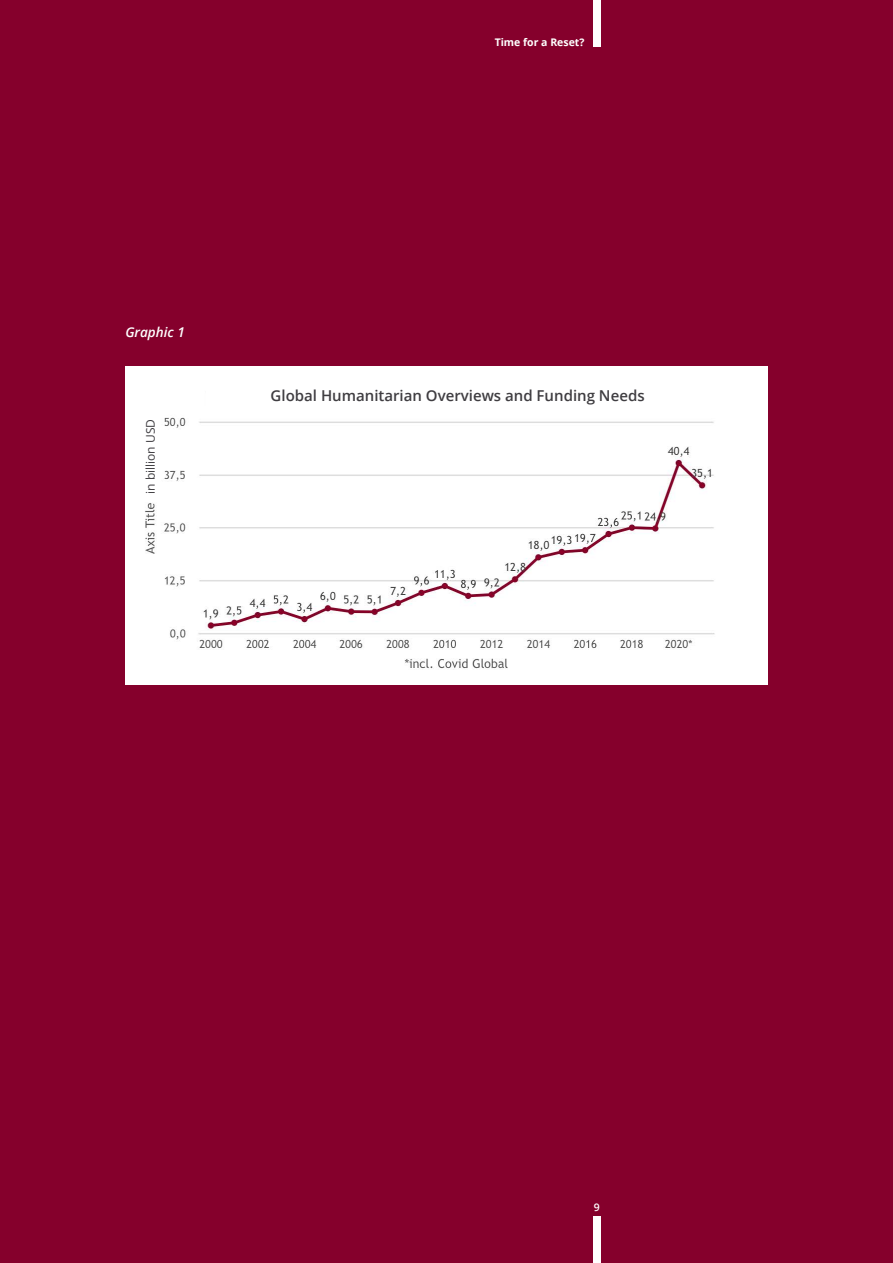
<style>
.page{position:relative;width:893px;height:1263px;background:#85002c}
.page>*{position:absolute;margin:0;border:0;box-sizing:border-box;transform-origin:0 0}
.t1{font:600 15px "Open Sans";color:#3f3d41}
.t2{font:italic 600 13.5px "Open Sans";color:#fff}
.t3{font:12px "Open Sans";color:#3f3d41}
.t4{font:700 10.5px "Open Sans";color:#fff}
.t5{font:600 10.5px "Open Sans";color:#fff}
</style>
<div class="page">
<div style="left:593px;top:0;width:8px;height:47px;background:#fff"></div>
<div style="left:593px;top:1216px;width:8px;height:47px;background:#fff"></div>
<div style="left:125px;top:366px;width:642px;height:318px;background:#fff"></div>
<div style="left:206px;top:389px;width:503px;height:26px;background:#fff"></div>
<div style="left:146px;top:416px;width:10px;height:81px;background:#fff"></div>
<p class="t4" style="left:495px;top:35px;width:91px">Time for a Reset?</p>
<p class="t2" style="left:125px;top:323px;width:61px">Graphic 1</p>
<p class="t3" style="left:142px;top:494px;width:76px;rotate:-90deg">in billion USD</p>
<p class="t1" style="left:271px;top:385px;width:375px">Global Humanitarian Overviews and Funding Needs</p>
<p class="t5" style="left:594px;top:1200px;width:7px">9</p>
</div>
